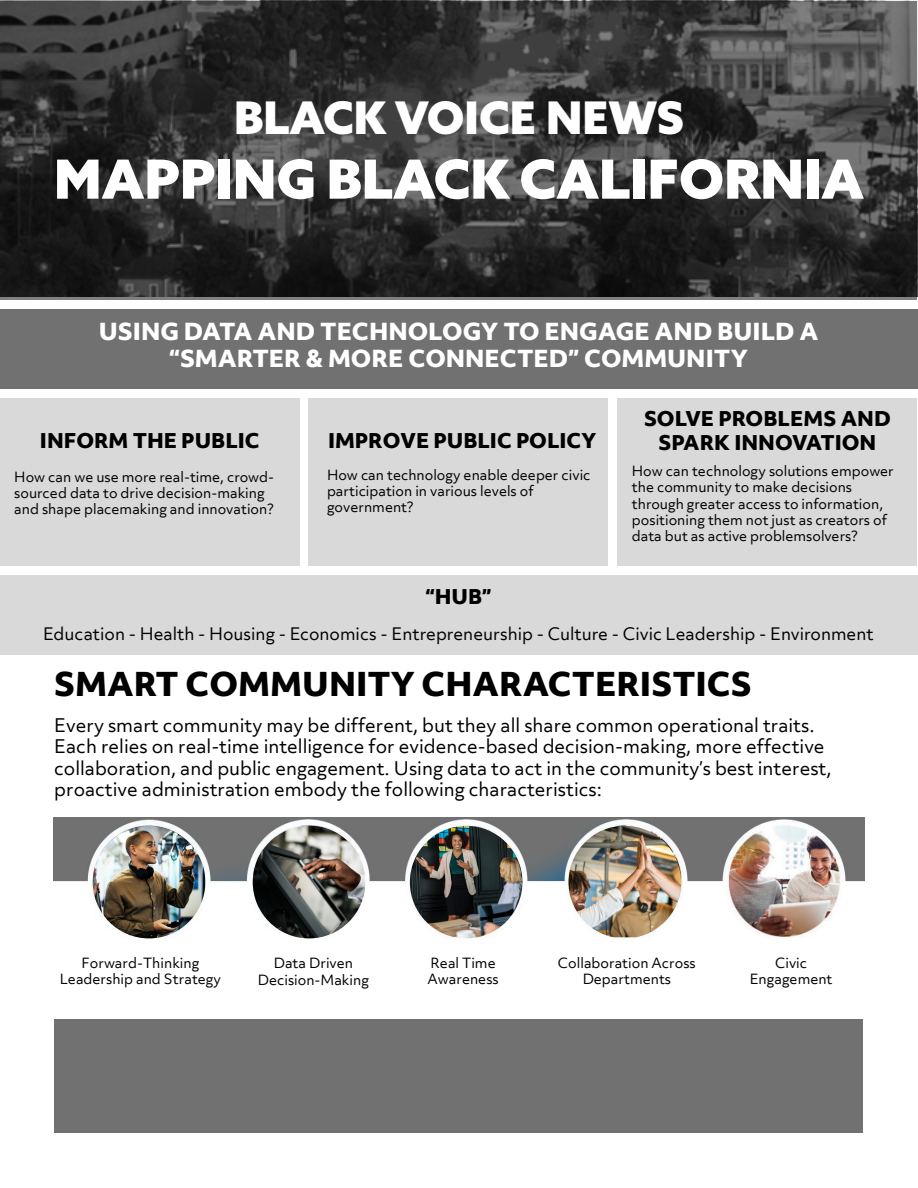
<style>
.page{position:relative;width:918px;height:1188px;background:#fff}
.page>*{position:absolute;margin:0;border:0;box-sizing:border-box;transform-origin:0 0}
.t1{font:900 54px "Azo Sans";color:#fff}
.t2{font:900 45px "Azo Sans";color:#fff}
.t3{font:800 31.5px "Objektiv Mk 3";color:#000}
.t4{font:800 22.5px/27px "Objektiv Mk 3";color:#fff;text-align:center}
.t5{font:800 19.5px/23.4px "Objektiv Mk 3";color:#000;text-align:center}
.t6{font:18px/21.6px "Objektiv Mk 3";color:#000}
.t7{font:16.5px "Objektiv Mk 3";color:#000}
.t8{font:13.5px/16.2px "Objektiv Mk 3";color:#000}
</style>
<div class="page">
<div style="left:0;top:398px;width:300px;height:168px;background:#d9d9d9"></div>
<div style="left:0;top:575px;width:917px;height:80px;background:#d9d9d9"></div>
<div style="left:308px;top:398px;width:300px;height:168px;background:#d9d9d9"></div>
<div style="left:618px;top:398px;width:299px;height:168px;background:#d9d9d9"></div>
<div style="left:0;top:309px;width:918px;height:80px;background:#717171"></div>
<svg style="left:1px;top:1px;width:916px;height:298px;background:#343434"></svg>
<img style="left:53px;top:818px;width:811px;height:121px">
<img style="left:93px;top:826px;width:112px;height:112px;border-radius:56px">
<img style="left:253px;top:826px;width:112px;height:112px;border-radius:56px">
<img style="left:410px;top:826px;width:112px;height:112px;border-radius:56px">
<img style="left:568px;top:826px;width:113px;height:111px">
<div style="left:55px;top:1020px;width:808px;height:113px;background:#717171"></div>
<p class="t2" style="left:234px;top:88px;width:451px">BLACK VOICE NEWS</p>
<p class="t1" style="left:54px;top:143px;width:812px">MAPPING BLACK CALIFORNIA</p>
<p class="t4" style="left:99px;top:318px;width:721px">USING DATA AND TECHNOLOGY TO ENGAGE AND BUILD A “SMARTER &amp; MORE CONNECTED” COMMUNITY</p>
<p class="t5" style="left:40px;top:428px;width:221px">INFORM THE PUBLIC</p>
<p class="t8" style="left:14px;top:468px;width:261px">How can we use more real-time, crowd&shy;sourced data to drive decision-making and shape placemaking and innovation?</p>
<p class="t5" style="left:328px;top:428px;width:270px">IMPROVE PUBLIC POLICY</p>
<p class="t8" style="left:327px;top:467px;width:265px">How can technology enable deeper civic participation in various levels of government?</p>
<p class="t5" style="left:644px;top:407px;width:248px">SOLVE PROBLEMS AND<br>SPARK INNOVATION</p>
<p class="t8" style="left:632px;top:463px;width:264px">How can technology solutions empower the community to make decisions through greater access to information, positioning them not just as creators of data but as active problemsolvers?</p>
<p class="t5" style="left:425px;top:584px;width:68px">“HUB”</p>
<p class="t7" style="left:43px;top:622px;width:832px">Education - Health - Housing - Economics - Entrepreneurship - Culture - Civic Leadership - Environment</p>
<p class="t3" style="left:54px;top:661px;width:699px">SMART COMMUNITY CHARACTERISTICS</p>
<p class="t6" style="left:54px;top:714px;width:779px">Every smart community may be different, but they all share common operational traits.<br>Each relies on real-time intelligence for evidence-based decision-making, more effective collaboration, and public engagement. Using data to act in the community’s best interest, proactive administration embody the following characteristics:</p>
<p class="t8" style="left:60px;top:955px;width:163px;text-align:center">Forward-Thinking<br>Leadership and Strategy</p>
<p class="t8" style="left:428px;top:954px;width:73px">Real Time<br>Awareness</p>
<p class="t8" style="left:558px;top:954px;width:139px;text-align:center">Collaboration Across<br>Departments</p>
<p class="t8" style="left:750px;top:954px;width:84px;text-align:center">Civic<br>Engagement</p>
<p class="t8" style="left:258px;top:955px;width:113px;text-align:center">Data Driven<br>Decision-Making</p>
</div>
